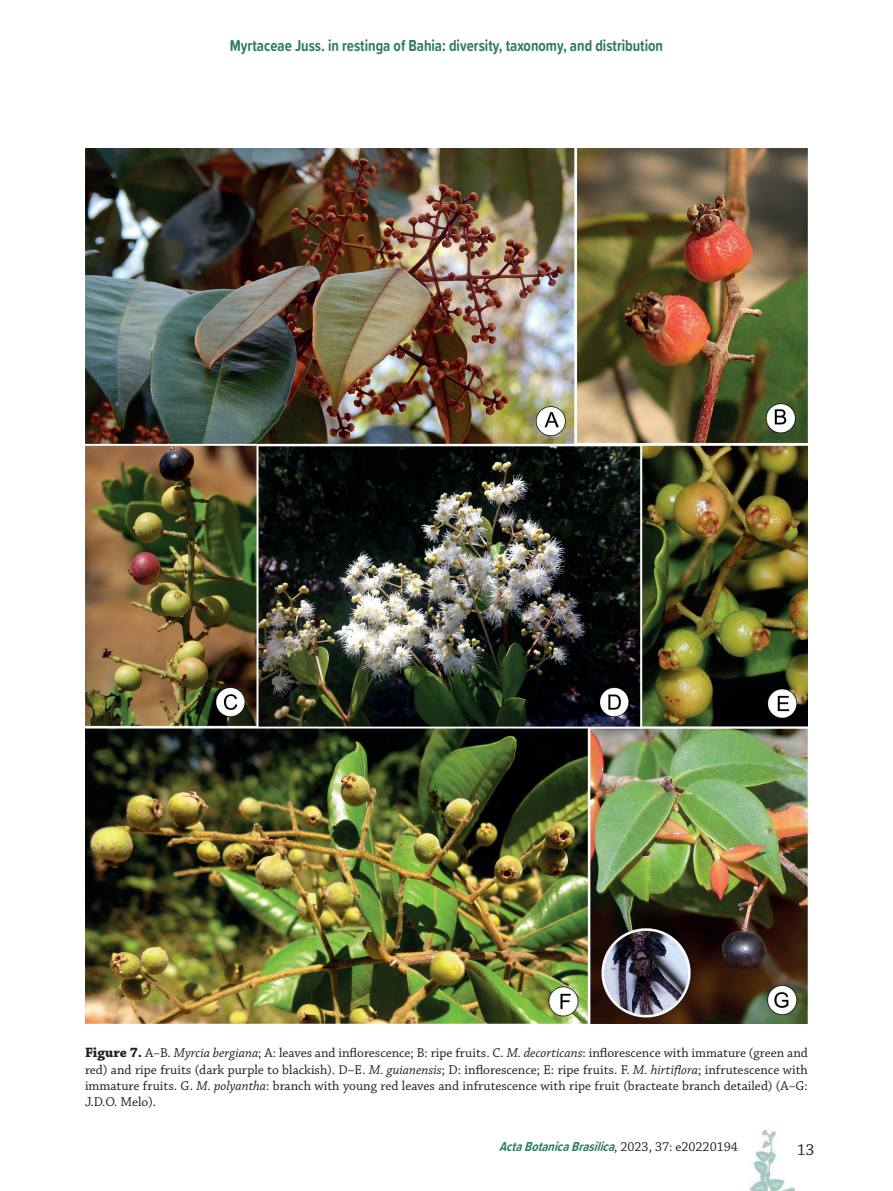
<style>
.page{position:relative;width:893px;height:1191px;background:#fff}
.page>*{position:absolute;margin:0;border:0;box-sizing:border-box;transform-origin:0 0}
.t1{font:700 16.5px "Proxima Soft Cond";color:#2f7b67;scale:.91 1}
.t2{font:16.5px "Chaparral Pro";color:#231f20}
.t3{font:13.5px/16.2px "Chaparral Pro";color:#231f20;text-align:justify}
.t4{font:italic 700 13.5px "Proxima Soft Cond";color:#2f7b67;scale:.95 1}
.s1{font-weight:700;font-size:14.25px}
.s2{font-style:italic}
.s3{font-family:"Chaparral Pro";font-weight:400;font-style:normal;color:#231f20}
</style>
<div class="page">
<img style="left:749px;top:1130px;width:45px;height:61px">
<img style="left:85px;top:148px;width:723px;height:875px">
<p class="t1" style="left:230px;top:33px;width:477px">Myrtaceae Juss. in restinga of Bahia: diversity, taxonomy, and distribution</p>
<p class="t3" style="left:85px;top:1045px;width:724px"><span class="s1">Figure 7.</span> A−B. <span class="s2">Myrcia bergiana</span>; A: leaves and inflorescence; B: ripe fruits. C. <span class="s2">M. decorticans</span>: inflorescence with immature (green and red) and ripe fruits (dark purple to blackish). D–E. <span class="s2">M. guianensis</span>; D: inflorescence; E: ripe fruits. F. <span class="s2">M. hirtiflora</span>; infrutescence with immature fruits. G. <span class="s2">M. polyantha</span>: branch with young red leaves and infrutescence with ripe fruit (bracteate branch detailed) (A–G:<br>J.D.O. Melo).</p>
<p class="t4" style="left:499px;top:1136px;width:253px">ActaBotanicaBrasilica<span class="s3">, 2 0 2 3 , 3 7 : e 2 0 2 2 0 1 9 4</span></p>
<p class="t2" style="left:797px;top:1141px;width:19px">13</p>
</div>
